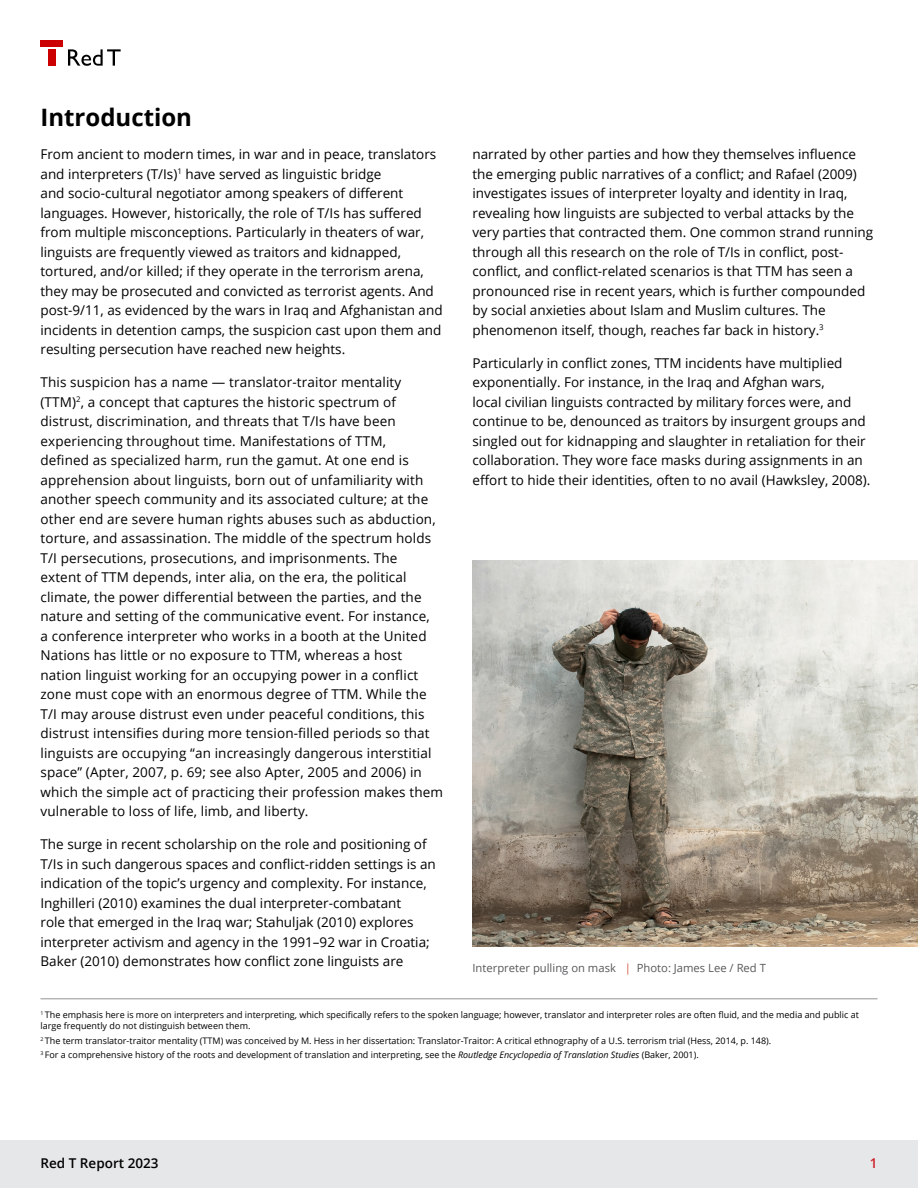
<style>
.page{position:relative;width:918px;height:1188px;background:#fff}
.page>*{position:absolute;margin:0;border:0;box-sizing:border-box;transform-origin:0 0}
.t1{font:700 24px "Open Sans";color:#000}
.t2{font:13.5px/19.5px "Open Sans";color:#000}
.t3{font:600 13.5px "Open Sans";color:#000}
.t4{font:600 13.5px "Open Sans";color:#cc2027}
.t5{font:11.25px "Open Sans";color:#58595b}
.t6{font:9px/11.2px "Open Sans";color:#000}
.s1{color:#d45640}
.s2{font-style:italic}
</style>
<div class="page">
<svg style="left:68px;top:49px;width:53px;height:17px"></svg>
<div style="left:40px;top:40px;width:23px;height:7px;background:#c00"></div>
<div style="left:48px;top:49px;width:8px;height:17px;background:#c00"></div>
<hr style="left:40px;top:999px;width:838px;height:1px;background:#939598">
<div style="left:0;top:1140px;width:918px;height:48px;background:#e6e7e8"></div>
<img style="left:472px;top:560px;width:446px;height:387px">
<h1 class="t1" style="left:40px;top:101px;width:153px">Introduction</h1>
<p class="t2" style="left:40px;top:144px;width:404px">From ancient to modern times, in war and in peace, translators and interpreters (T/Is)<sup>1</sup> have served as linguistic bridge<br>and socio-cultural negotiator among speakers of different languages. However, historically, the role of T/Is has suffered from multiple misconceptions. Particularly in theaters of war, linguists are frequently viewed as traitors and kidnapped, tortured, and/or killed; if they operate in the terrorism arena, they may be prosecuted and convicted as terrorist agents. And post-9/11, as evidenced by the wars in Iraq and Afghanistan and incidents in detention camps, the suspicion cast upon them and resulting persecution have reached new heights.</p>
<p class="t2" style="left:40px;top:372px;width:404px">This suspicion has a name — translator-traitor mentality (TTM)<sup>2</sup>, a concept that captures the historic spectrum of distrust, discrimination, and threats that T/Is have been experiencing throughout time. Manifestations of TTM,<br>defined as specialized harm, run the gamut. At one end is apprehension about linguists, born out of unfamiliarity with another speech community and its associated culture; at the other end are severe human rights abuses such as abduction, torture, and assassination. The middle of the spectrum holds T/I persecutions, prosecutions, and imprisonments. The<br>extent of TTM depends, inter alia, on the era, the political climate, the power differential between the parties, and the nature and setting of the communicative event. For instance,<br>a conference interpreter who works in a booth at the United Nations has little or no exposure to TTM, whereas a host nation linguist working for an occupying power in a conflict zone must cope with an enormous degree of TTM. While the T/I may arouse distrust even under peaceful conditions, this distrust intensifies during more tension-filled periods so that linguists are occupying “an increasingly dangerous interstitial space” (Apter, 2007, p. 69; see also Apter, 2005 and 2006) in which the simple act of practicing their profession makes them vulnerable to loss of life, limb, and liberty.</p>
<p class="t2" style="left:41px;top:834px;width:397px">The surge in recent scholarship on the role and positioning of T/Is in such dangerous spaces and conflict-ridden settings is an indication of the topic’s urgency and complexity. For instance, Inghilleri (2010) examines the dual interpreter-combatant<br>role that emerged in the Iraq war; Stahuljak (2010) explores interpreter activism and agency in the 1991–92 war in Croatia; Baker (2010) demonstrates how conflict zone linguists are</p>
<p class="t2" style="left:473px;top:144px;width:402px">narrated by other parties and how they themselves influence the emerging public narratives of a conflict; and Rafael (2009) investigates issues of interpreter loyalty and identity in Iraq, revealing how linguists are subjected to verbal attacks by the very parties that contracted them. One common strand running through all this research on the role of T/Is in conflict, post&shy;conflict, and conflict-related scenarios is that TTM has seen a pronounced rise in recent years, which is further compounded by social anxieties about Islam and Muslim cultures. The phenomenon itself, though, reaches far back in history.<sup>3</sup></p>
<p class="t2" style="left:472px;top:353px;width:399px">Particularly in conflict zones, TTM incidents have multiplied exponentially. For instance, in the Iraq and Afghan wars,<br>local civilian linguists contracted by military forces were, and continue to be, denounced as traitors by insurgent groups and singled out for kidnapping and slaughter in retaliation for their collaboration. They wore face masks during assignments in an effort to hide their identities, often to no avail (Hawksley, 2008).</p>
<p class="t5" style="left:472px;top:960px;width:295px">Interpreter pulling on mask <span class="s1">|</span> Photo: James Lee / Red T</p>
<p class="t6" style="left:40px;top:1009px;width:820px"><sup>1</sup> The emphasis here is more on interpreters and interpreting, which specifically refers to the spoken language; however, translator and interpreter roles are often fluid, and the media and public at large frequently do not distinguish between them.</p>
<p class="t6" style="left:40px;top:1033px;width:732px;line-height:14.7px"><sup>2</sup> The term translator-traitor mentality (TTM) was conceived by M. Hess in her dissertation: Translator-Traitor: A critical ethnography of a U.S. terrorism trial (Hess, 2014, p. 148).<br><sup>3</sup> For a comprehensive history of the roots and development of translation and interpreting, see the <span class="s2">Routledge Encyclopedia of Translation Studies</span> (Baker, 2001).</p>
<p class="t3" style="left:40px;top:1154px;width:120px">Red T Report 2023</p>
<p class="t4" style="left:870px;top:1154px;width:9px">1</p>
</div>
